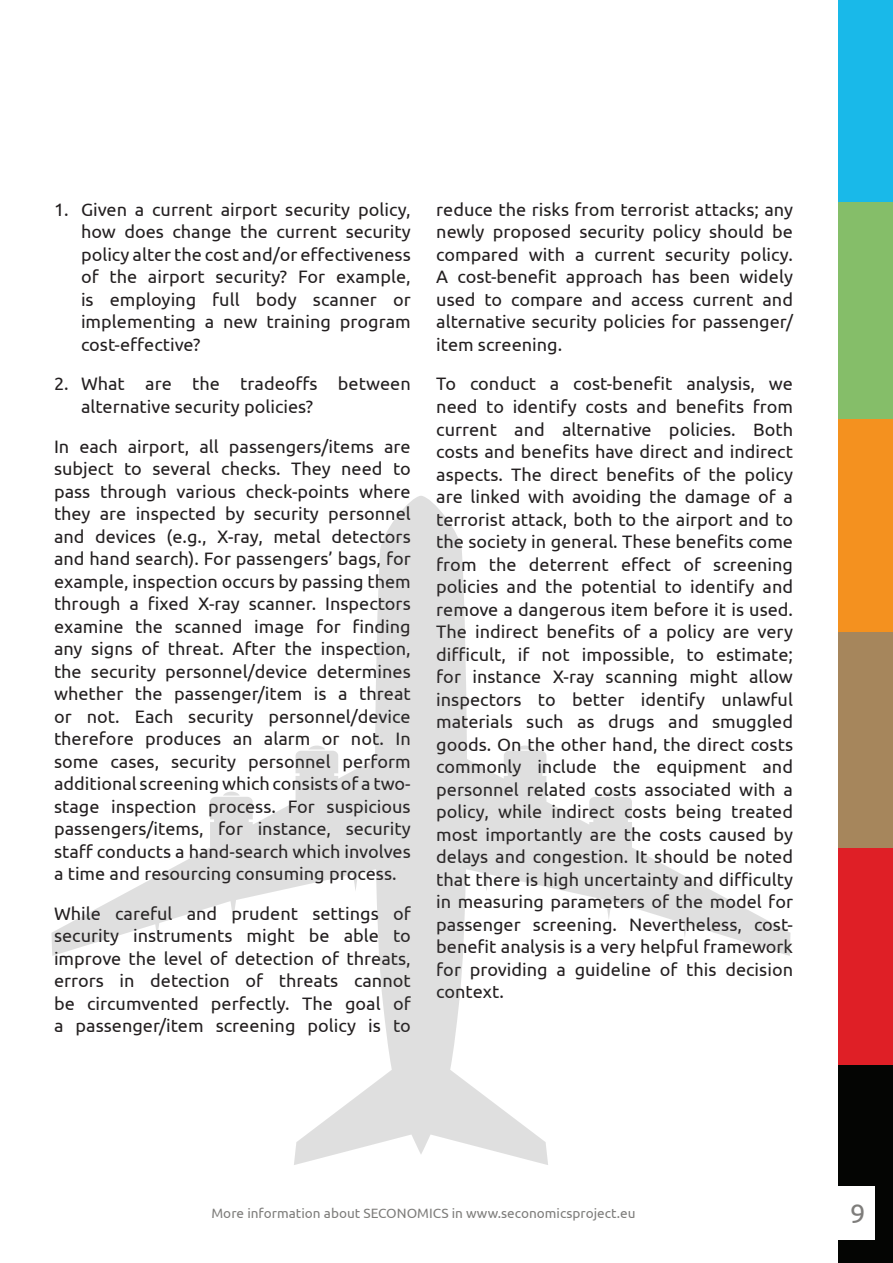
<style>
.page{position:relative;width:893px;height:1263px;background:#fff}
.page>*{position:absolute;margin:0;border:0;box-sizing:border-box;transform-origin:0 0}
.t1{font:27px "Ubuntu";color:#7e7d7b}
.t2{font:18px/22.5px "Ubuntu";color:#231f20;text-align:justify}
.t3{font:13.5px "Ubuntu";color:#7e7d7b}
</style>
<div class="page">
<img style="left:839px;top:0;width:54px;height:1263px">
<div style="left:804px;top:1186px;width:71px;height:54px;background:#fff"></div>
<svg style="left:421px;top:496px;width:369px;height:669px"></svg>
<svg style="left:51px;top:496px;width:370px;height:669px"></svg>
<p class="t2" style="left:81px;top:198px;width:331px;text-indent:-27px">1. Given a current airport security policy, how does change the current security policy alter the cost and/or effectiveness of the airport security? For example, is employing full body scanner or implementing a new training program cost-effective?</p>
<p class="t2" style="left:81px;top:372px;width:331px;text-indent:-27px">2. What are the tradeoffs between alternative security policies?</p>
<p class="t2" style="left:54px;top:434px;width:358px">In each airport, all passengers/items are subject to several checks. They need to pass through various check-points where they are inspected by security personnel and devices (e.g., X-ray, metal detectors and hand search). For passengers’ bags, for example, inspection occurs by passing them through a fixed X-ray scanner. Inspectors examine the scanned image for finding any signs of threat. After the inspection, the security personnel/device determines whether the passenger/item is a threat or not. Each security personnel/device therefore produces an alarm or not. In some cases, security personnel perform additional screening which consists of a two&shy;stage inspection process. For suspicious passengers/items, for instance, security staff conducts a hand-search which involves a time and resourcing consuming process.</p>
<p class="t2" style="left:54px;top:901px;width:358px">While careful and prudent settings of security instruments might be able to improve the level of detection of threats, errors in detection of threats cannot be circumvented perfectly. The goal of a passenger/item screening policy is to</p>
<p class="t2" style="left:436px;top:198px;width:358px">reduce the risks from terrorist attacks; any newly proposed security policy should be compared with a current security policy.<br>A cost-benefit approach has been widely used to compare and access current and alternative security policies for passenger/ item screening.</p>
<p class="t2" style="left:436px;top:372px;width:358px">To conduct a cost-benefit analysis, we need to identify costs and benefits from current and alternative policies. Both costs and benefits have direct and indirect aspects. The direct benefits of the policy are linked with avoiding the damage of a terrorist attack, both to the airport and to the society in general. These benefits come from the deterrent effect of screening policies and the potential to identify and remove a dangerous item before it is used.<br>The indirect benefits of a policy are very difficult, if not impossible, to estimate; for instance X-ray scanning might allow inspectors to better identify unlawful materials such as drugs and smuggled goods. On the other hand, the direct costs commonly include the equipment and personnel related costs associated with a policy, while indirect costs being treated most importantly are the costs caused by delays and congestion. It should be noted that there is high uncertainty and difficulty in measuring parameters of the model for passenger screening. Nevertheless, cost&shy;benefit analysis is a very helpful framework for providing a guideline of this decision context.</p>
<p class="t3" style="left:211px;top:1205px;width:426px">More information about SECONOMICS in www.seconomicsproject.eu</p>
<h1 class="t1" style="left:850px;top:1197px;width:17px">9</h1>
</div>
